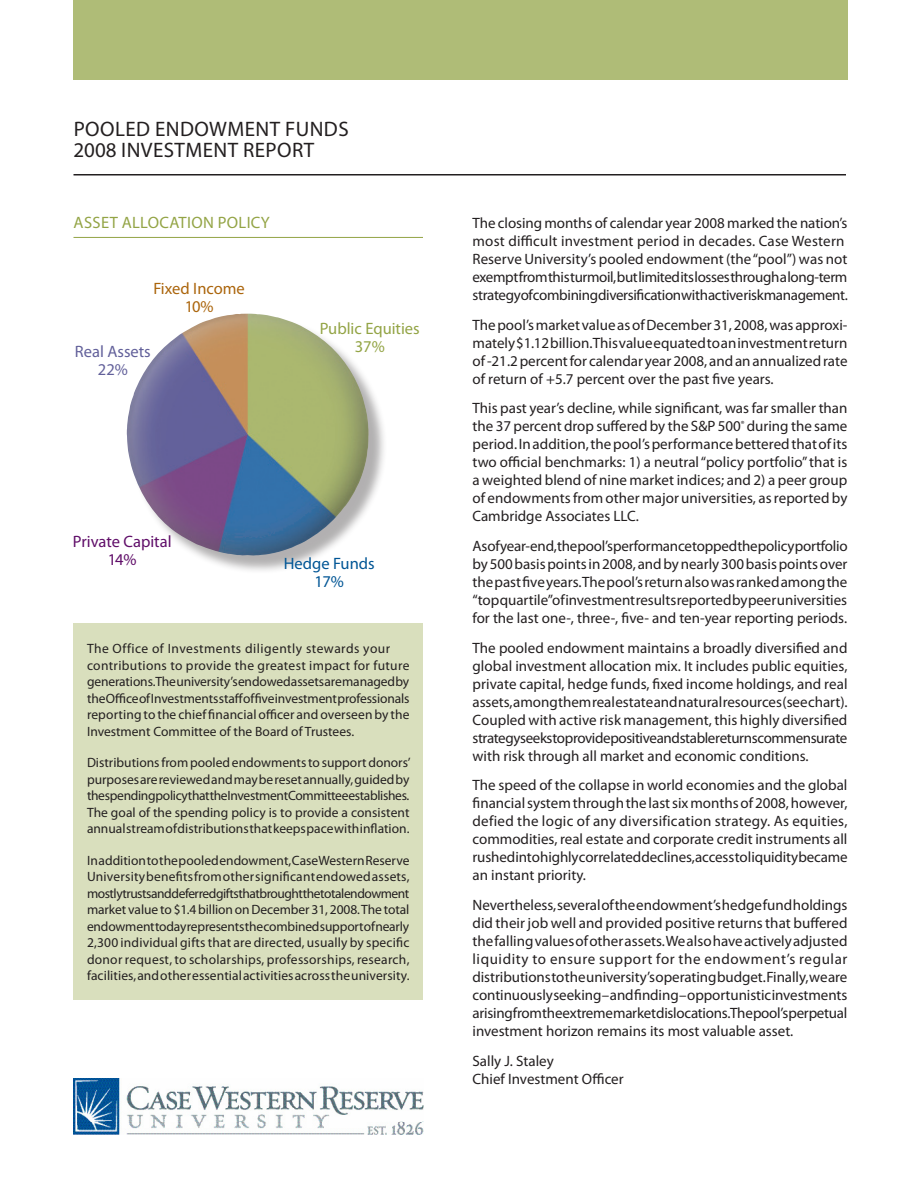
<style>
.page{position:relative;width:918px;height:1188px;background:#fff}
.page>*{position:absolute;margin:0;border:0;box-sizing:border-box;transform-origin:0 0}
.t1{font:21px "Myriad Pro";letter-spacing:.02em;color:#231f20}
.t2{font:16.5px "Myriad Pro";letter-spacing:.02em;color:#93a445}
.t3{font:16.5px "Myriad Pro";color:#600e69}
.t4{font:16.5px "Myriad Pro";color:#93a445}
.t5{font:16.5px "Myriad Pro";letter-spacing:-.005em;color:#ab650c}
.t6{font:16.5px "Myriad Pro";color:#005595}
.t7{font:16.5px "Myriad Pro";color:#62609a}
.sally_staley_txt{font:15px/18px "Myriad Pro";color:#231f20;text-align:justify}
.t8{font:13.5px/16.5px "Myriad Pro";letter-spacing:.005em;color:#231f20;text-align:justify}
</style>
<div class="page">
<hr style="left:74px;top:174px;width:772px;height:2px;background:#231f20">
<div style="left:74px;top:0;width:774px;height:80px;background:#afbc77"></div>
<img style="left:74px;top:1078px;width:349px;height:56px">
<div style="left:74px;top:623px;width:349px;height:377px;background:#d9dfbd"></div>
<div style="left:129px;top:316px;width:287px;height:278px;background:#231f20;opacity:.35"></div>
<img style="left:127px;top:314px;width:242px;height:242px">
<hr style="left:74px;top:237px;width:349px;height:1px;background:#93a445">
<p class="t1" style="left:74px;top:116px;width:277px">Pooled endowment funds</p>
<p class="t1" style="left:74px;top:137px;width:242px">2008 Investment report</p>
<p class="t2" style="left:74px;top:212px;width:198px">Asset Allocation Policy</p>
<p class="t5" style="left:153px;top:278px;width:93px">Fixed Income</p>
<p class="t5" style="left:185px;top:297px;width:30px">10%</p>
<p class="t7" style="left:75px;top:341px;width:77px">Real Assets</p>
<p class="t7" style="left:98px;top:360px;width:31px">22%</p>
<p class="t4" style="left:320px;top:318px;width:102px">Public Equities</p>
<p class="t2" style="left:355px;top:336px;width:31px">37%</p>
<p class="t3" style="left:73px;top:531px;width:100px">Private Capital</p>
<p class="t3" style="left:108px;top:549px;width:30px">14%</p>
<p class="t6" style="left:284px;top:554px;width:92px">Hedge Funds</p>
<p class="t6" style="left:314px;top:572px;width:31px">17%</p>
<p class="t8" style="left:87px;top:640px;width:324px;text-align:left">The Office of Investments diligently stewards your contributions to provide the greatest impact for future generations. The university’s endowed assets are managed by the Office of Investments staff of five investment professionals reporting to the chief financial officer and overseen by the Investment Committee of the Board of Trustees.</p>
<p class="t8" style="left:87px;top:754px;width:325px">Distributions from pooled endowments to support donors’ purposes are reviewed and may be reset annually, guided by the spending policy that the Investment Committee establishes.<br>The goal of the spending policy is to provide a consistent annual stream of distributions that keeps pace with inflation.</p>
<p class="t8" style="left:87px;top:852px;width:324px">In addition to the pooled endowment, Case Western Reserve University benefits from other significant endowed assets, mostly trusts and deferred gifts that brought the total endowment market value to $1.4 billion on December 31, 2008. The total endowment today represents the combined support of nearly 2,300 individual gifts that are directed, usually by specific donor request, to scholarships, professorships, research, facilities, and other essential activities across the university.</p>
<p class="sally_staley_txt" style="left:472px;top:214px;width:377px;text-align:left">The closing months of calendar year 2008 marked the nation’s most difficult investment period in decades. Case Western Reserve University’s pooled endowment (the “pool”) was not exempt from this turmoil, but limited its losses through a long-term strategy of combining diversification with active risk management.</p>
<p class="sally_staley_txt" style="left:472px;top:315px;width:377px">The pool’s market value as of December 31, 2008, was approxi&shy;mately $1.12 billion. This value equated to an investment return of -21.2 percent for calendar year 2008, and an annualized rate of return of +5.7 percent over the past five years.</p>
<p class="sally_staley_txt" style="left:472px;top:399px;width:377px">This past year’s decline, while significant, was far smaller than the 37 percent drop suffered by the S&amp;P 500<sup>®</sup> during the same period. In addition, the pool’s performance bettered that of its two official benchmarks: 1) a neutral “policy portfolio” that is a weighted blend of nine market indices; and 2) a peer group of endowments from other major universities, as reported by Cambridge Associates LLC.</p>
<p class="sally_staley_txt" style="left:472px;top:537px;width:377px">As of year-end, the pool’s performance topped the policy portfolio by 500 basis points in 2008, and by nearly 300 basis points over the past five years. The pool’s return also was ranked among the “top quartile” of investment results reported by peer universities for the last one-, three-, five- and ten-year reporting periods.</p>
<p class="sally_staley_txt" style="left:472px;top:638px;width:377px">The pooled endowment maintains a broadly diversified and global investment allocation mix. It includes public equities, private capital, hedge funds, fixed income holdings, and real assets, among them real estate and natural resources (see chart).<br>Coupled with active risk management, this highly diversified strategy seeks to provide positive and stable returns commensurate with risk through all market and economic conditions.</p>
<p class="sally_staley_txt" style="left:472px;top:776px;width:377px">The speed of the collapse in world economies and the global financial system through the last six months of 2008, however, defied the logic of any diversification strategy. As equities, commodities, real estate and corporate credit instruments all rushed into highly correlated declines, access to liquidity became an instant priority.</p>
<p class="sally_staley_txt" style="left:472px;top:896px;width:377px">Nevertheless, several of the endowment’s hedge fund holdings did their job well and provided positive returns that buffered the falling values of other assets. We also have actively adjusted liquidity to ensure support for the endowment’s regular distributions to the university’s operating budget. Finally, we are continuously seeking – and finding – opportunistic investments arising from the extreme market dislocations. The pool’s perpetual investment horizon remains its most valuable asset.</p>
<p class="sally_staley_txt" style="left:472px;top:1051px;width:83px">Sally J. Staley</p>
<p class="sally_staley_txt" style="left:472px;top:1069px;width:153px">Chief Investment Officer</p>
</div>
